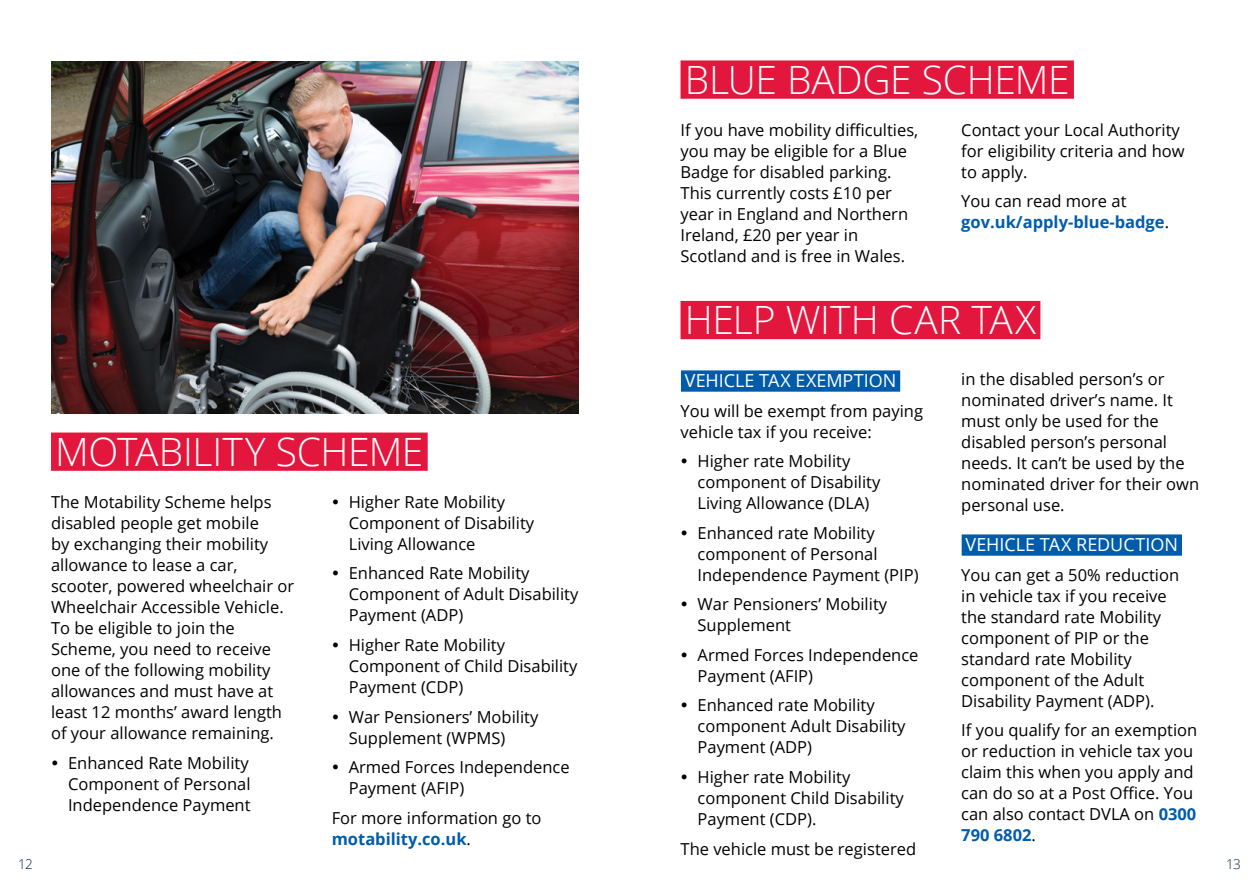
<style>
.page{position:relative;width:1259px;height:893px;background:#fff}
.page>*{position:absolute;margin:0;border:0;box-sizing:border-box;transform-origin:0 0}
.t1{font:300 39px "Open Sans";letter-spacing:-.01em;color:#fff}
.t2{font:18px "Open Sans";color:#fff}
.t3{font:16.5px/21px "Open Sans";color:#000}
.t4{font:700 16.5px/21px "Open Sans";color:#005cab}
.t5{font:300 13.5px "Open Sans";color:#042440}
.s1{font-weight:400;color:#000}
.s2{font-weight:700;color:#005cab}
</style>
<div class="page">
<div style="left:680px;top:301px;width:360px;height:38px;background:#e3173e"></div>
<div style="left:681px;top:370px;width:219px;height:22px;background:#005cab"></div>
<div style="left:961px;top:534px;width:221px;height:22px;background:#005cab"></div>
<img style="left:51px;top:62px;width:527px;height:351px">
<div style="left:51px;top:433px;width:377px;height:38px;background:#e3173e"></div>
<div style="left:680px;top:60px;width:394px;height:39px;background:#e3173e"></div>
<h1 class="t1" style="left:685px;top:53px;width:386px">BLUE BADGE SCHEME</h1>
<p class="t3" style="left:680px;top:119px;width:239px">If you have mobility difficulties, you may be eligible for a Blue<br>Badge for disabled parking.<br>This currently costs £10 per year in England and Northern<br>Ireland, £20 per year in<br>Scotland and is free in Wales.</p>
<p class="t3" style="left:961px;top:119px;width:225px">Contact your Local Authority for eligibility criteria and how to apply.</p>
<p class="t4" style="left:961px;top:190px;width:209px"><span class="s1">You can read more at </span>gov.uk/apply-blue-badge<span class="s1">.</span></p>
<h1 class="t1" style="left:685px;top:293px;width:353px">HELP WITH CAR TAX</h1>
<h2 class="t2" style="left:685px;top:369px;width:213px">VEHICLE TAX EXEMPTION</h2>
<p class="t3" style="left:680px;top:400px;width:244px">You will be exempt from paying vehicle tax if you receive:</p>
<p class="t3" style="left:697px;top:450px;width:184px">Higher rate Mobility component of Disability<br>Living Allowance (DLA)</p>
<p class="t3" style="left:697px;top:522px;width:223px">Enhanced rate Mobility component of Personal<br>Independence Payment (PIP)</p>
<p class="t3" style="left:697px;top:594px;width:191px">War Pensioners’ Mobility<br>Supplement</p>
<p class="t3" style="left:697px;top:644px;width:222px">Armed Forces Independence<br>Payment (AFIP)</p>
<p class="t3" style="left:697px;top:695px;width:209px">Enhanced rate Mobility component Adult Disability<br>Payment (ADP)</p>
<p class="t3" style="left:697px;top:766px;width:208px">Higher rate Mobility component Child Disability<br>Payment (CDP).</p>
<p class="t3" style="left:680px;top:838px;width:237px">The vehicle must be registered</p>
<p class="t3" style="left:961px;top:368px;width:239px">in the disabled person’s or nominated driver’s name. It must only be used for the disabled person’s personal needs. It can’t be used by the nominated driver for their own personal use.</p>
<h2 class="t2" style="left:965px;top:533px;width:214px">VEHICLE TAX REDUCTION</h2>
<p class="t3" style="left:961px;top:564px;width:219px">You can get a 50% reduction in vehicle tax if you receive the standard rate Mobility component of PIP or the standard rate Mobility component of the Adult<br>Disability Payment (ADP).</p>
<p class="t3" style="left:961px;top:720px;width:238px">If you qualify for an exemption or reduction in vehicle tax you claim this when you apply and can do so at a Post Office. You can also contact DVLA on <span class="s2">0300<br>790 6802</span>.</p>
<h1 class="t1" style="left:55px;top:425px;width:370px">MOTABILITY SCHEME</h1>
<p class="t3" style="left:51px;top:491px;width:245px">The Motability Scheme helps disabled people get mobile<br>by exchanging their mobility allowance to lease a car, scooter, powered wheelchair or<br>Wheelchair Accessible Vehicle.<br>To be eligible to join the<br>Scheme, you need to receive one of the following mobility allowances and must have at least 12 months’ award length of your allowance remaining.</p>
<p class="t3" style="left:68px;top:752px;width:184px;text-align:justify">Enhanced Rate Mobility Component of Personal Independence Payment</p>
<p class="t3" style="left:349px;top:491px;width:187px">Higher Rate Mobility<br>Component of Disability<br>Living Allowance</p>
<p class="t3" style="left:349px;top:563px;width:231px">Enhanced Rate Mobility<br>Component of Adult Disability<br>Payment (ADP)</p>
<p class="t3" style="left:349px;top:634px;width:230px">Higher Rate Mobility<br>Component of Child Disability<br>Payment (CDP)</p>
<p class="t3" style="left:349px;top:706px;width:191px">War Pensioners’ Mobility<br>Supplement (WPMS)</p>
<p class="t3" style="left:349px;top:756px;width:222px">Armed Forces Independence<br>Payment (AFIP)</p>
<p class="t3" style="left:332px;top:807px;width:211px">For more information go to <span class="s2">motability.co.uk</span>.</p>
<p class="t5" style="left:18px;top:855px;width:16px">12</p>
<p class="t5" style="left:1226px;top:855px;width:16px">13</p>
</div>
